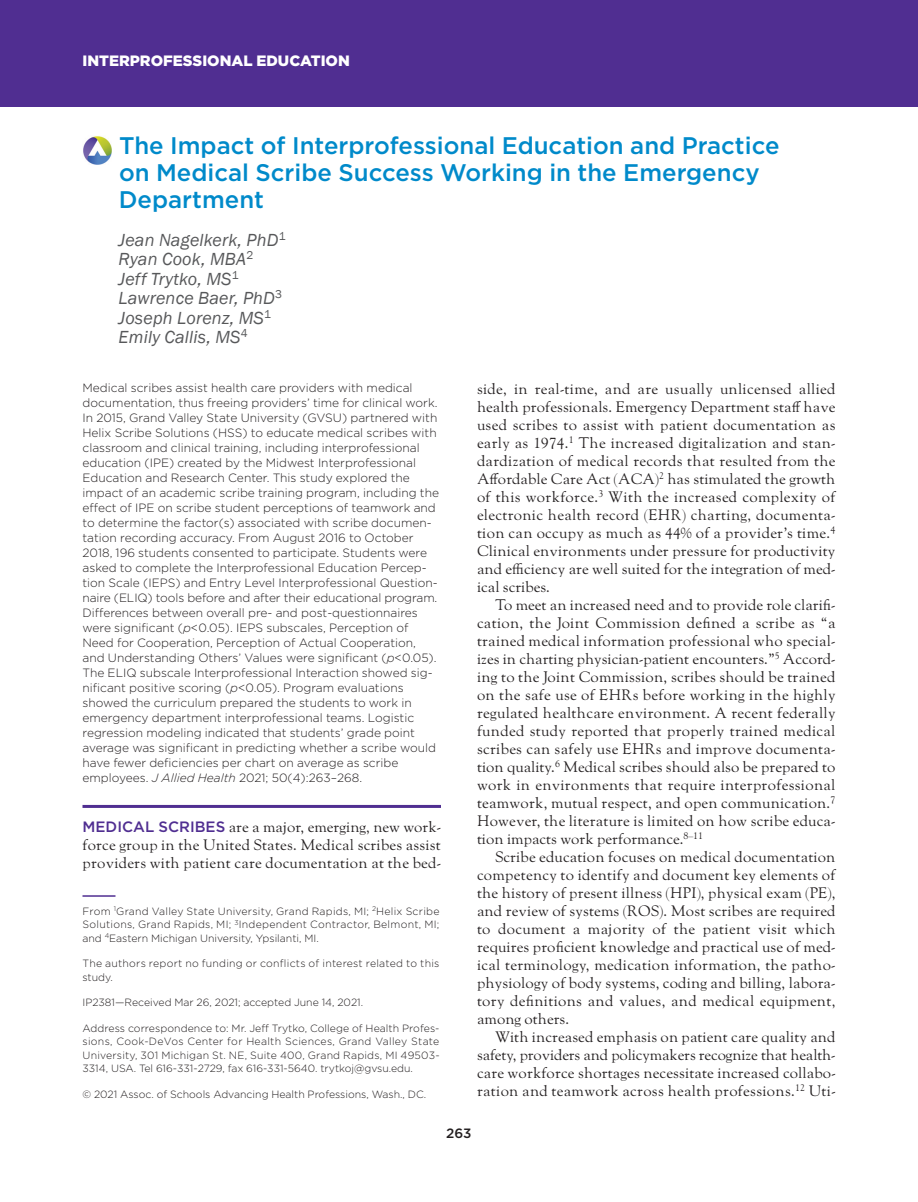
<style>
.page{position:relative;width:918px;height:1202px;background:#fff}
.page>*{position:absolute;margin:0;border:0;box-sizing:border-box;transform-origin:0 0}
.t1{font:500 24px/27px "Gotham";color:#008aca}
.t2{font:italic 18px "Franklin Gothic";letter-spacing:.01em;color:#57585a}
.t3{font:15px/18px "LTC Goudy Oldstyle Pro";letter-spacing:.015em;color:#231f20;text-align:justify}
.t4{font:900 15px "Gotham";color:#fff}
.t5{font:500 13.5px "Gotham";color:#231f20}
.t6{font:300 12px/15px "Gotham";color:#231f20}
.t7{font:300 10.5px/13.5px "Gotham";color:#231f20;text-align:justify}
.t8{font:300 10.5px/13.5px "Gotham";letter-spacing:.025em;color:#231f20}
.s1{font-style:italic}
.s2{font-family:"Gotham";font-weight:500;color:#502e91}
</style>
<div class="page">
<hr style="left:83px;top:805px;width:358px;height:3px;background:#502e91">
<div style="left:0;top:0;width:918px;height:106px;background:#502e91"></div>
<img style="left:83px;top:136px;width:29px;height:29px">
<hr style="left:82px;top:895px;width:33px;height:1px;background:#502e91">
<p class="t4" style="left:82px;top:55px;width:269px">INTERPROFESSIONAL EDUCATION</p>
<p class="t1" style="left:119px;top:134px;width:662px">The Impact of Interprofessional Education and Practice</p>
<p class="t1" style="left:119px;top:161px;width:642px">on Medical Scribe Success Working in the Emergency<br>Department</p>
<p class="t2" style="left:118px;top:229px;width:169px">Jean Nagelkerk, PhD<sup>1</sup></p>
<p class="t2" style="left:118px;top:249px;width:136px">Ryan Cook, MBA<sup>2</sup></p>
<p class="t2" style="left:118px;top:268px;width:122px">Jeff Trytko, MS<sup>1</sup></p>
<p class="t2" style="left:118px;top:288px;width:165px">Lawrence Baer, PhD<sup>3</sup></p>
<p class="t2" style="left:118px;top:307px;width:154px">Joseph Lorenz, MS<sup>1</sup></p>
<p class="t2" style="left:118px;top:327px;width:131px">Emily Callis, MS<sup>4</sup></p>
<p class="t6" style="left:83px;top:381px;width:358px">Medical scribes assist health care providers with medical documentation, thus freeing providers’ time for clinical work.<br>In 2015, Grand Valley State University (GVSU) partnered with Helix Scribe Solutions (HSS) to educate medical scribes with classroom and clinical training, including interprofessional education (IPE) created by the Midwest Interprofessional Education and Research Center. This study explored the impact of an academic scribe training program, including the effect of IPE on scribe student perceptions of teamwork and to determine the factor(s) associated with scribe documen&shy;tation recording accuracy. From August 2016 to October 2018, 196 students consented to participate. Students were asked to complete the Interprofessional Education Percep&shy;tion Scale (IEPS) and Entry Level Interprofessional Question&shy;naire (ELIQ) tools before and after their educational program.<br>Differences between overall pre- and post-questionnaires were significant (<span class="s1">p</span>&lt;0.05). IEPS subscales, Perception of Need for Cooperation, Perception of Actual Cooperation, and Understanding Others’ Values were significant (<span class="s1">p</span>&lt;0.05).<br>The ELIQ subscale Interprofessional Interaction showed sig&shy;nificant positive scoring (<span class="s1">p</span>&lt;0.05). Program evaluations showed the curriculum prepared the students to work in emergency department interprofessional teams. Logistic regression modeling indicated that students’ grade point average was significant in predicting whether a scribe would have fewer deficiencies per chart on average as scribe employees. <span class="s1">J Allied Health</span> 2021; 50(4):263–268.</p>
<p class="t3" style="left:83px;top:817px;width:360px"><span class="s2">MEDICAL SCRIBES</span> are a major, emerging, new work&shy;force group in the United States. Medical scribes assist providers with patient care documentation at the bed-</p>
<p class="t7" style="left:82px;top:905px;width:359px">From <sup>1</sup>Grand Valley State University, Grand Rapids, MI; <sup>2</sup>Helix Scribe Solutions, Grand Rapids, MI; <sup>3</sup>Independent Contractor, Belmont, MI; and <sup>4</sup>Eastern Michigan University, Ypsilanti, MI.</p>
<p class="t8" style="left:82px;top:957px;width:359px">The authors report no funding or conflicts of interest related to this study.</p>
<p class="t7" style="left:82px;top:996px;width:282px">IP2381—Received Mar 26, 2021; accepted June 14, 2021.</p>
<p class="t7" style="left:82px;top:1022px;width:359px">Address correspondence to: Mr. Jeff Trytko, College of Health Profes&shy;sions, Cook-DeVos Center for Health Sciences, Grand Valley State University, 301 Michigan St. NE, Suite 400, Grand Rapids, MI 49503- 3314, USA. Tel 616-331-2729, fax 616-331-5640. trytkoj@gvsu.edu.</p>
<p class="t7" style="left:82px;top:1088px;width:345px">© 2021 Assoc. of Schools Advancing Health Professions, Wash., DC.</p>
<p class="t3" style="left:477px;top:379px;width:360px">side, in real-time, and are usually unlicensed allied health professionals. Emergency Department staff have used scribes to assist with patient documentation as early as 1974.<sup>1</sup> The increased digitalization and stan&shy;dardization of medical records that resulted from the Affordable Care Act (ACA)<sup>2</sup> has stimulated the growth of this workforce.<sup>3</sup> With the increased complexity of electronic health record (EHR) charting, documenta&shy;tion can occupy as much as 44% of a provider’s time.<sup>4<br></sup>Clinical environments under pressure for productivity and efficiency are well suited for the integration of med&shy;ical scribes.</p>
<p class="t3" style="left:477px;top:595px;width:360px;text-indent:18px">To meet an increased need and to provide role clarifi&shy;cation, the Joint Commission defined a scribe as “a trained medical information professional who special&shy;izes in charting physician-patient encounters.”<sup>5</sup> Accord&shy;ing to the Joint Commission, scribes should be trained on the safe use of EHRs before working in the highly regulated healthcare environment. A recent federally funded study reported that properly trained medical scribes can safely use EHRs and improve documenta&shy;tion quality.<sup>6</sup> Medical scribes should also be prepared to work in environments that require interprofessional teamwork, mutual respect, and open communication.<sup>7<br></sup>However, the literature is limited on how scribe educa&shy;tion impacts work performance.<sup>8–11</sup></p>
<p class="t3" style="left:477px;top:847px;width:360px;text-indent:18px">Scribe education focuses on medical documentation competency to identify and document key elements of the history of present illness (HPI), physical exam (PE), and review of systems (ROS). Most scribes are required to document a majority of the patient visit which requires proficient knowledge and practical use of med&shy;ical terminology, medication information, the patho&shy;physiology of body systems, coding and billing, labora&shy;tory definitions and values, and medical equipment, among others.</p>
<p class="t3" style="left:477px;top:1027px;width:360px;text-indent:18px">With increased emphasis on patient care quality and safety, providers and policymakers recognize that health&shy;care workforce shortages necessitate increased collabo&shy;ration and teamwork across health professions.<sup>12</sup> Uti-</p>
<p class="t5" style="left:446px;top:1128px;width:27px">263</p>
</div>
